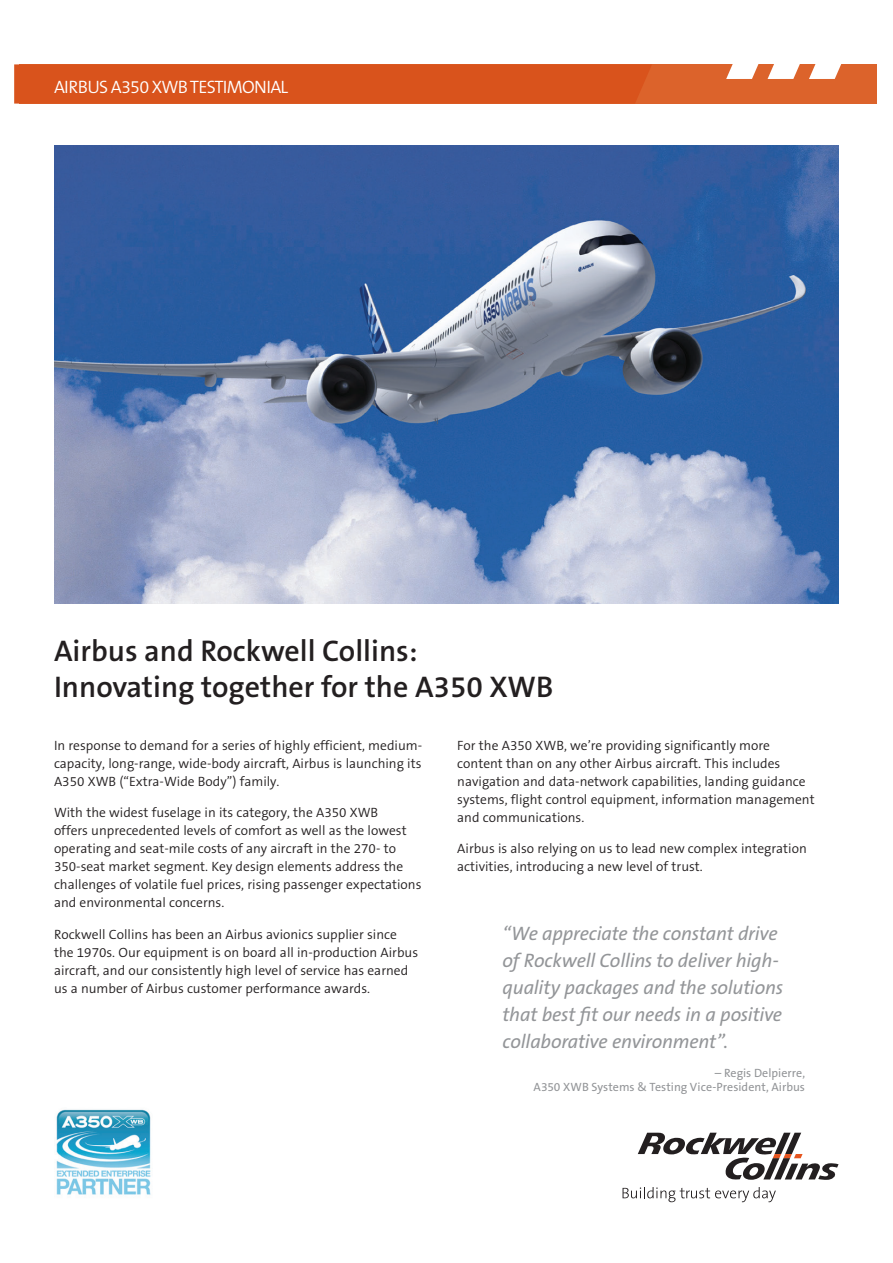
<style>
.page{position:relative;width:893px;height:1263px;background:#fff}
.page>*{position:absolute;margin:0;border:0;box-sizing:border-box;transform-origin:0 0}
.Cover_Head{font:600 30px "The Sans B6";color:#231f20}
.t1{font:italic 19.5px/27px "The Sans B5 Plain";letter-spacing:-.01em;color:#939598}
.Cover_KO_Head{font:300 18px "The Sans B4";letter-spacing:-.04em;color:#fff}
.body_text{font:300 13.5px/18px "The Sans B4";color:#231f20}
.t2{font:12px/14.4px "The Sans B5 Plain";letter-spacing:.005em;color:#939598;text-align:right}
</style>
<div class="page">
<div style="left:19px;top:64px;width:858px;height:40px;background:#dc632b"></div>
<div style="left:14px;top:64px;width:637px;height:40px;background:#d9531c"></div>
<img style="left:54px;top:145px;width:784px;height:458px">
<svg style="left:622px;top:1187px;width:154px;height:15px"></svg>
<svg style="left:638px;top:1133px;width:200px;height:47px"></svg>
<svg style="left:767px;top:64px;width:33px;height:15px"></svg>
<svg style="left:726px;top:64px;width:33px;height:15px"></svg>
<svg style="left:809px;top:64px;width:33px;height:15px"></svg>
<img style="left:56px;top:1109px;width:95px;height:86px">
<p class="Cover_KO_Head" style="left:54px;top:77px;width:236px">AIRBUS A350 XWB TESTIMONIAL</p>
<p class="Cover_Head" style="left:54px;top:634px;width:365px">Airbus and Rockwell Collins:</p>
<p class="Cover_Head" style="left:54px;top:670px;width:501px">Innovating together for the A350 XWB</p>
<p class="body_text" style="left:54px;top:736px;width:370px;text-align:justify">In response to demand for a series of highly efficient, medium&shy;capacity, long-range, wide-body aircraft, Airbus is launching its A350 XWB (“Extra-Wide Body”) family.</p>
<p class="body_text" style="left:54px;top:804px;width:369px">With the widest fuselage in its category, the A350 XWB<br>offers unprecedented levels of comfort as well as the lowest operating and seat-mile costs of any aircraft in the 270- to 350-seat market segment. Key design elements address the challenges of volatile fuel prices, rising passenger expectations and environmental concerns.</p>
<p class="body_text" style="left:54px;top:925px;width:366px">Rockwell Collins has been an Airbus avionics supplier since the 1970s. Our equipment is on board all in-production Airbus aircraft, and our consistently high level of service has earned us a number of Airbus customer performance awards.</p>
<p class="body_text" style="left:457px;top:736px;width:359px">For the A350 XWB, we’re providing significantly more content than on any other Airbus aircraft. This includes navigation and data-network capabilities, landing guidance systems, flight control equipment, information management and communications.</p>
<p class="body_text" style="left:457px;top:840px;width:351px">Airbus is also relying on us to lead new complex integration activities, introducing a new level of trust.</p>
<p class="t1" style="left:503px;top:920px;width:282px">“We appreciate the constant drive of Rockwell Collins to deliver high&shy;quality packages and the solutions that best fit our needs in a positive collaborative environment”.</p>
<p class="t2" style="left:533px;top:1066px;width:273px">– Regis Delpierre,<br>A350 XWB Systems &amp; Testing Vice-President, Airbus</p>
</div>
